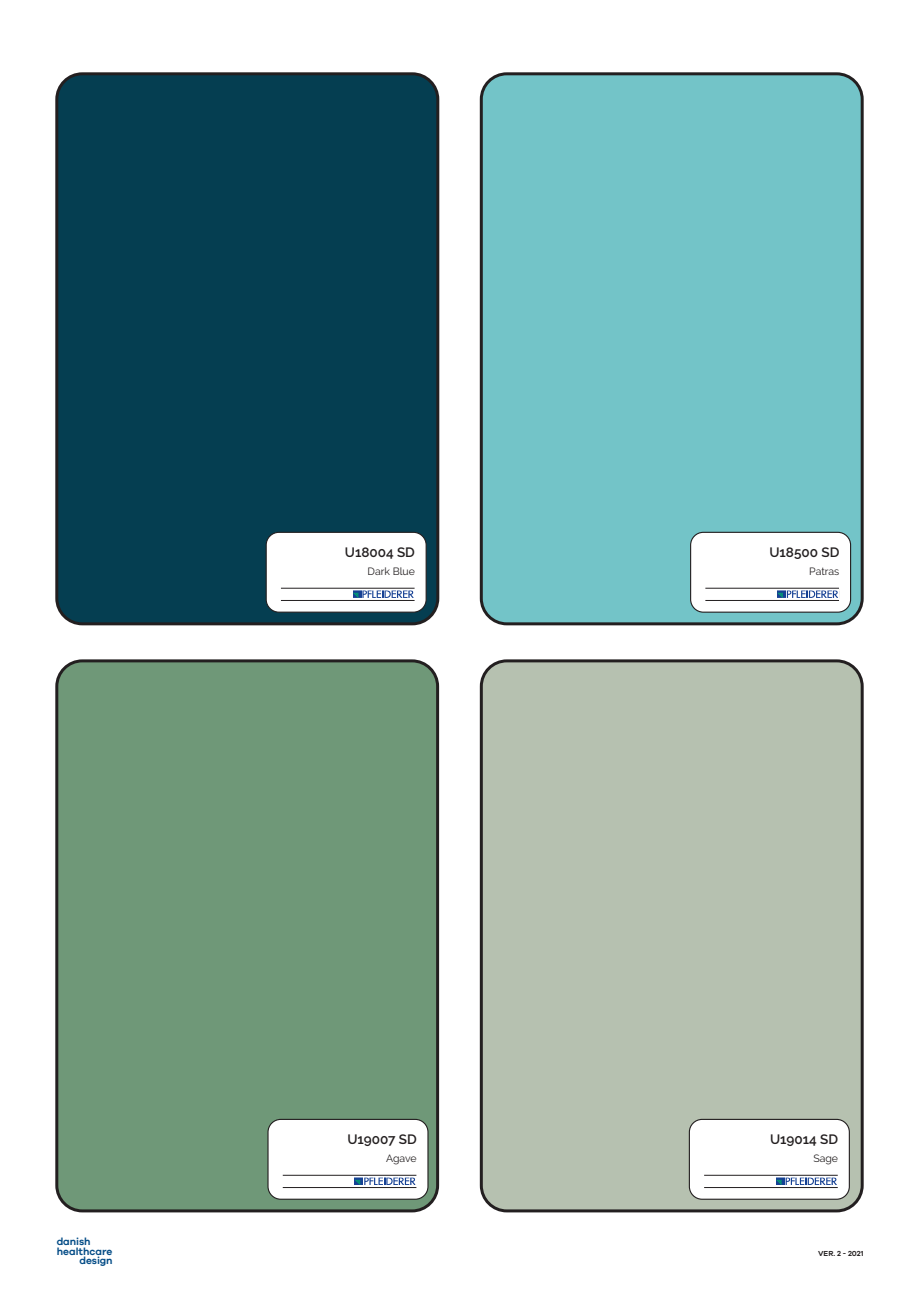
<style>
.page{position:relative;width:919px;height:1289px;background:#fff}
.page>*{position:absolute;margin:0;border:0;box-sizing:border-box;transform-origin:0 0}
.t1{font:600 13.5px "Raleway";color:#231f20}
.t2{font:10.5px "Raleway";color:#231f20}
.t3{font:600 10.35px "Galano Grotesque";letter-spacing:-.01em;color:#054d87}
.t4{font:600 7.5px "Galano Grotesque";color:#231f20}
</style>
<div class="page">
<div style="left:57px;top:74px;width:381px;height:550px;background:#053e51;border-radius:26px"></div>
<div style="left:55px;top:72px;width:384px;height:553px;border:3px solid #231f20;border-radius:26px"></div>
<div style="left:266px;top:532px;width:160px;height:80px;background:#fff;border-radius:13px"></div>
<div style="left:265px;top:531px;width:161px;height:81px;border:1px solid #231f20;border-radius:13px"></div>
<svg style="left:353px;top:592px;width:59px;height:4px"></svg>
<div style="left:350px;top:589px;width:65px;height:10px;border:2px solid #fff"></div>
<hr style="left:281px;top:600px;width:133px;height:1px;background:#231f20">
<hr style="left:281px;top:588px;width:133px;height:1px;background:#231f20">
<div style="left:481px;top:74px;width:381px;height:550px;background:#73c4c8;border-radius:26px"></div>
<div style="left:480px;top:72px;width:383px;height:553px;border:3px solid #231f20;border-radius:26px"></div>
<div style="left:690px;top:532px;width:160px;height:80px;background:#fff;border-radius:13px"></div>
<div style="left:690px;top:531px;width:161px;height:81px;border:1px solid #231f20;border-radius:13px"></div>
<svg style="left:778px;top:592px;width:58px;height:4px"></svg>
<div style="left:775px;top:589px;width:64px;height:10px;border:2px solid #fff"></div>
<hr style="left:705px;top:600px;width:133px;height:1px;background:#231f20">
<hr style="left:705px;top:588px;width:133px;height:1px;background:#231f20">
<div style="left:57px;top:661px;width:380px;height:549px;background:#6f9878;border-radius:26px"></div>
<div style="left:55px;top:659px;width:384px;height:553px;border:3px solid #231f20;border-radius:26px"></div>
<div style="left:268px;top:1119px;width:160px;height:80px;background:#fff;border-radius:13px"></div>
<div style="left:267px;top:1118px;width:161px;height:81px;border:1px solid #231f20;border-radius:13px"></div>
<svg style="left:355px;top:1178px;width:59px;height:5px"></svg>
<div style="left:352px;top:1175px;width:65px;height:11px;border:2px solid #fff"></div>
<hr style="left:283px;top:1187px;width:133px;height:1px;background:#231f20">
<hr style="left:283px;top:1174px;width:133px;height:1px;background:#231f20">
<div style="left:481px;top:661px;width:381px;height:549px;background:#b6c1b0;border-radius:26px"></div>
<div style="left:480px;top:659px;width:383px;height:553px;border:3px solid #231f20;border-radius:26px"></div>
<div style="left:689px;top:1119px;width:160px;height:80px;background:#fff;border-radius:13px"></div>
<div style="left:688px;top:1118px;width:161px;height:81px;border:1px solid #231f20;border-radius:13px"></div>
<svg style="left:776px;top:1178px;width:59px;height:5px"></svg>
<div style="left:773px;top:1175px;width:65px;height:11px;border:2px solid #fff"></div>
<hr style="left:704px;top:1187px;width:133px;height:1px;background:#231f20">
<hr style="left:704px;top:1174px;width:133px;height:1px;background:#231f20">
<p class="t3" style="left:57px;top:1235px;width:35px">danish</p>
<p class="t3" style="left:57px;top:1244px;width:57px">healthcare</p>
<p class="t3" style="left:80px;top:1254px;width:35px">design</p>
<p class="t1" style="left:345px;top:544px;width:72px">U18004 SD</p>
<p class="t2" style="left:367px;top:565px;width:49px">Dark Blue</p>
<p class="t1" style="left:347px;top:1130px;width:71px">U19007 SD</p>
<p class="t2" style="left:386px;top:1152px;width:32px">Agave</p>
<p class="t1" style="left:769px;top:544px;width:71px">U18500 SD</p>
<p class="t2" style="left:809px;top:565px;width:32px">Patras</p>
<p class="t1" style="left:770px;top:1130px;width:69px">U19014 SD</p>
<p class="t2" style="left:813px;top:1152px;width:26px">Sage</p>
<p class="t4" style="left:818px;top:1248px;width:47px">VER. 2 - 2021</p>
</div>
